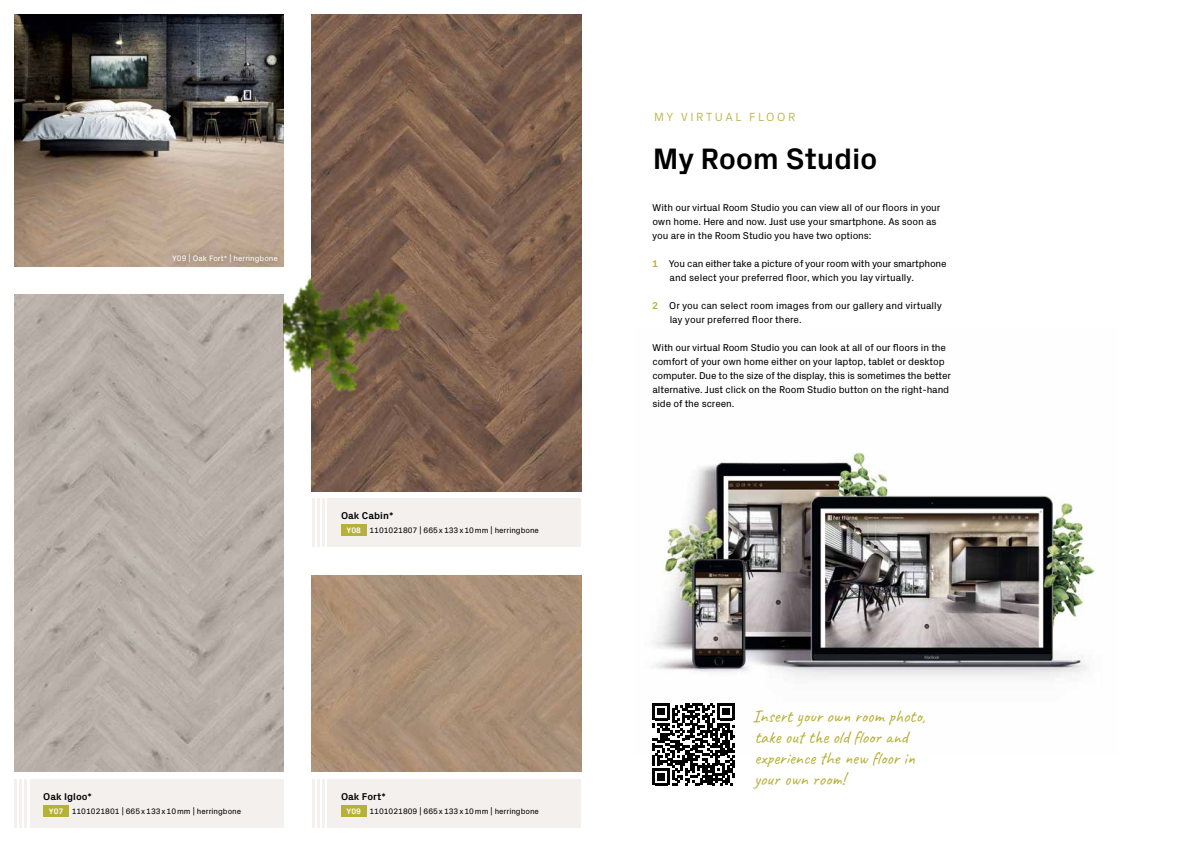
<style>
.page{position:relative;width:1191px;height:842px;background:#fff}
.page>*{position:absolute;margin:0;border:0;box-sizing:border-box;transform-origin:0 0}
.t1{font:700 30px "Px Grotesk";letter-spacing:-.01em;color:#000}
.t2{font:18px/21px "Caveat";color:#b6b138}
.t3{font:300 12px "Px Grotesk";letter-spacing:.21em;color:#b6b138}
.t4{font:10px/14px "Px Grotesk";letter-spacing:-.01em;color:#000}
.t5{font:700 10px "Px Grotesk";color:#000}
.t6{font:8px "Px Grotesk";color:#000}
.t7{font:8px "Px Grotesk";color:#fff}
.t8{font:700 8px "Px Grotesk";color:#fff}
.s1{font-weight:700;color:#b6b138}
</style>
<div class="page">
<img style="left:14px;top:295px;width:269px;height:476px">
<img style="left:312px;top:575px;width:269px;height:196px">
<img style="left:312px;top:14px;width:269px;height:477px">
<img style="left:653px;top:452px;width:442px;height:227px">
<div style="left:327px;top:498px;width:254px;height:49px;background:#f3f0ee"></div>
<div style="left:30px;top:779px;width:253px;height:49px;background:#f3f0ee"></div>
<div style="left:327px;top:779px;width:254px;height:49px;background:#f3f0ee"></div>
<hr style="left:312px;top:498px;width:2px;height:49px;background:#f3f0ee">
<hr style="left:14px;top:779px;width:3px;height:49px;background:#f3f0ee">
<hr style="left:312px;top:779px;width:2px;height:49px;background:#f3f0ee">
<hr style="left:317px;top:498px;width:3px;height:49px;background:#f3f0ee">
<hr style="left:19px;top:779px;width:3px;height:49px;background:#f3f0ee">
<hr style="left:317px;top:779px;width:3px;height:49px;background:#f3f0ee">
<hr style="left:322px;top:498px;width:3px;height:49px;background:#f3f0ee">
<hr style="left:25px;top:779px;width:2px;height:49px;background:#f3f0ee">
<hr style="left:322px;top:779px;width:3px;height:49px;background:#f3f0ee">
<div style="left:341px;top:525px;width:25px;height:11px;background:#b6b138"></div>
<div style="left:43px;top:805px;width:26px;height:11px;background:#b6b138"></div>
<div style="left:341px;top:805px;width:25px;height:11px;background:#b6b138"></div>
<img style="left:283px;top:275px;width:134px;height:120px">
<svg style="left:652px;top:703px;width:83px;height:82px"></svg>
<img style="left:14px;top:14px;width:269px;height:253px">
<div style="left:164px;top:245px;width:123px;height:27px;background:#322116;opacity:.8"></div>
<p class="t7" style="left:172px;top:253px;width:107px">Y09 | Oak Fort* | herringbone</p>
<p class="t5" style="left:341px;top:508px;width:54px">Oak Cabin*</p>
<p class="t8" style="left:346px;top:524px;width:16px">Y08</p>
<p class="t6" style="left:369px;top:524px;width:171px">1101021807 | 665 x 133 x 10 mm | herringbone</p>
<p class="t5" style="left:43px;top:789px;width:50px">Oak Igloo*</p>
<p class="t5" style="left:341px;top:789px;width:46px">Oak Fort*</p>
<p class="t6" style="left:72px;top:805px;width:171px">1101021801 | 665 x 133 x 10 mm | herringbone</p>
<p class="t6" style="left:369px;top:805px;width:171px">1101021809 | 665 x 133 x 10 mm | herringbone</p>
<p class="t8" style="left:49px;top:805px;width:16px">Y07</p>
<p class="t8" style="left:346px;top:805px;width:16px">Y09</p>
<p class="t3" style="left:654px;top:108px;width:143px">MY VIRTUAL FLOOR</p>
<h1 class="t1" style="left:652px;top:137px;width:226px">My Room Studio</h1>
<p class="t4" style="left:652px;top:200px;width:290px">With our virtual Room Studio you can view all of our floors in your own home. Here and now. Just use your smartphone. As soon as you are in the Room Studio you have two options:</p>
<p class="t4" style="left:669px;top:256px;width:278px;text-indent:-17px"><span class="s1">1</span> You can either take a picture of your room with your smartphone and select your preferred floor, which you lay virtually.</p>
<p class="t4" style="left:669px;top:298px;width:274px;text-indent:-18px"><span class="s1">2</span> Or you can select room images from our gallery and virtually lay your preferred floor there.</p>
<p class="t4" style="left:652px;top:340px;width:300px">With our virtual Room Studio you can look at all of our floors in the comfort of your own home either on your laptop, tablet or desktop computer. Due to the size of the display, this is sometimes the better alternative. Just click on the Room Studio button on the right-hand side of the screen.</p>
<h2 class="t2" style="left:752px;top:705px;width:174px">Insert your own room photo, take out the old floor and experience the new floor in your own room!</h2>
</div>
